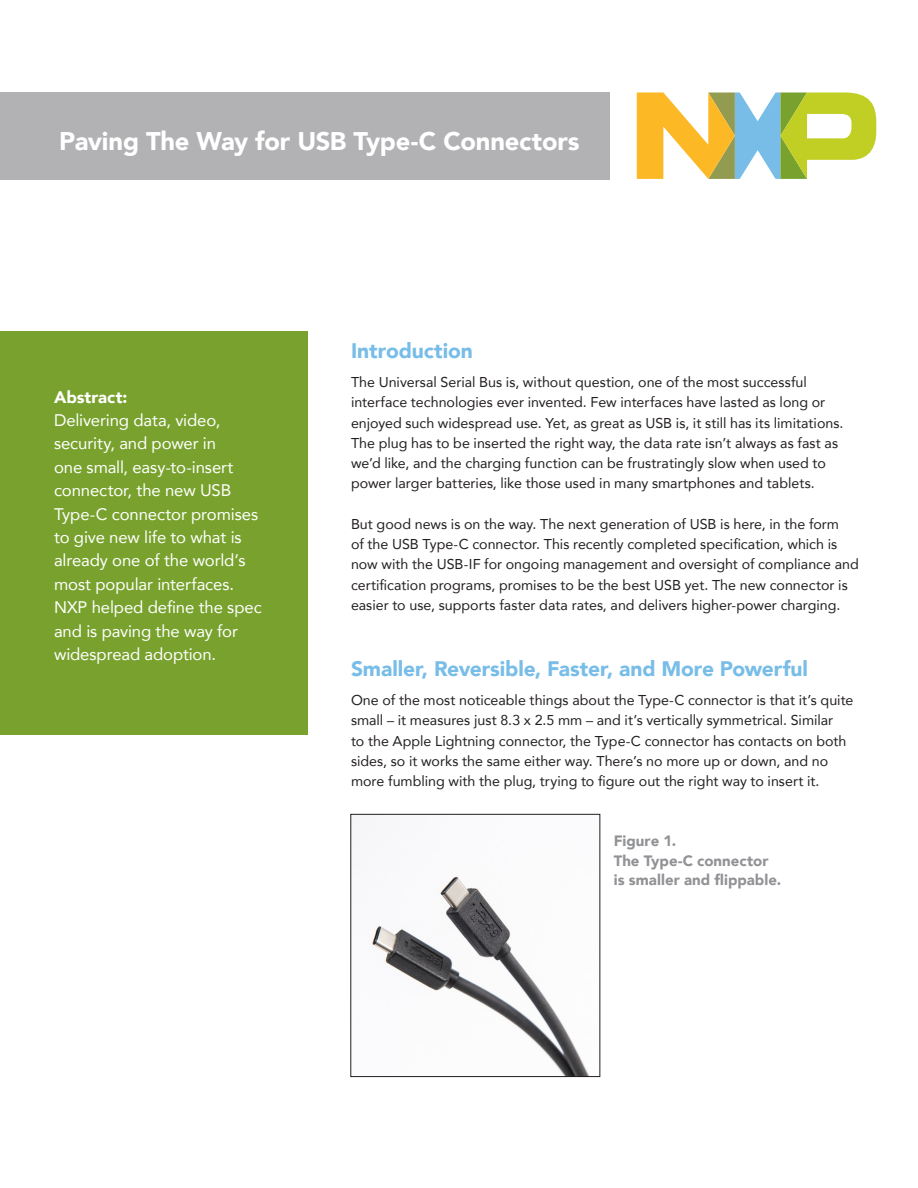
<style>
.page{position:relative;width:918px;height:1188px;background:#fff}
.page>*{position:absolute;margin:0;border:0;box-sizing:border-box;transform-origin:0 0}
.t1{font:900 25.5px "Avenir";letter-spacing:-.01em;color:#fff}
.t2{font:900 21px "Avenir";letter-spacing:-.005em;color:#78bde8}
.t3{font:16.65px/23.4px "Avenir";letter-spacing:-.01em;color:#fff}
.t4{font:900 16.65px "Avenir";color:#fff}
.t5{font:900 15px/19.5px "Avenir";color:#919295}
.t6{font:14.25px/20.2px "Avenir";color:#231f20}
</style>
<div class="page">
<div style="left:0;top:331px;width:308px;height:403px;background:#78a22d"></div>
<svg style="left:637px;top:93px;width:239px;height:86px"></svg>
<div style="left:0;top:92px;width:610px;height:87px;background:#b2b2b5"></div>
<img style="left:372px;top:876px;width:217px;height:199px">
<div style="left:350px;top:814px;width:250px;height:263px;border:1px solid #231f20"></div>
<p class="t1" style="left:59px;top:119px;width:522px">Paving The Way for USB Type-C Connectors</p>
<p class="t4" style="left:54px;top:383px;width:75px">Abstract:</p>
<p class="t3" style="left:54px;top:408px;width:209px">Delivering data, video, security, and power in<br>one small, easy-to-insert connector, the new USB<br>Type-C connector promises to give new life to what is already one of the world’s most popular interfaces.<br>NXP helped define the spec and is paving the way for widespread adoption.</p>
<p class="t2" style="left:351px;top:333px;width:124px">Introduction</p>
<p class="t6" style="left:351px;top:372px;width:494px">The Universal Serial Bus is, without question, one of the most successful interface technologies ever invented. Few interfaces have lasted as long or enjoyed such widespread use. Yet, as great as USB is, it still has its limitations.<br>The plug has to be inserted the right way, the data rate isn’t always as fast as we’d like, and the charging function can be frustratingly slow when used to power larger batteries, like those used in many smartphones and tablets.</p>
<p class="t6" style="left:351px;top:513px;width:509px">But good news is on the way. The next generation of USB is here, in the form<br>of the USB Type-C connector. This recently completed specification, which is now with the USB-IF for ongoing management and oversight of compliance and certification programs, promises to be the best USB yet. The new connector is easier to use, supports faster data rates, and delivers higher-power charging.</p>
<p class="t2" style="left:351px;top:651px;width:458px">Smaller, Reversible, Faster, and More Powerful</p>
<p class="t6" style="left:351px;top:690px;width:504px">One of the most noticeable things about the Type-C connector is that it’s quite small – it measures just 8.3 x 2.5 mm – and it’s vertically symmetrical. Similar<br>to the Apple Lightning connector, the Type-C connector has contacts on both sides, so it works the same either way. There’s no more up or down, and no more fumbling with the plug, trying to figure out the right way to insert it.</p>
<p class="t5" style="left:614px;top:831px;width:169px">Figure 1.<br>The Type-C connector is smaller and flippable.</p>
</div>
